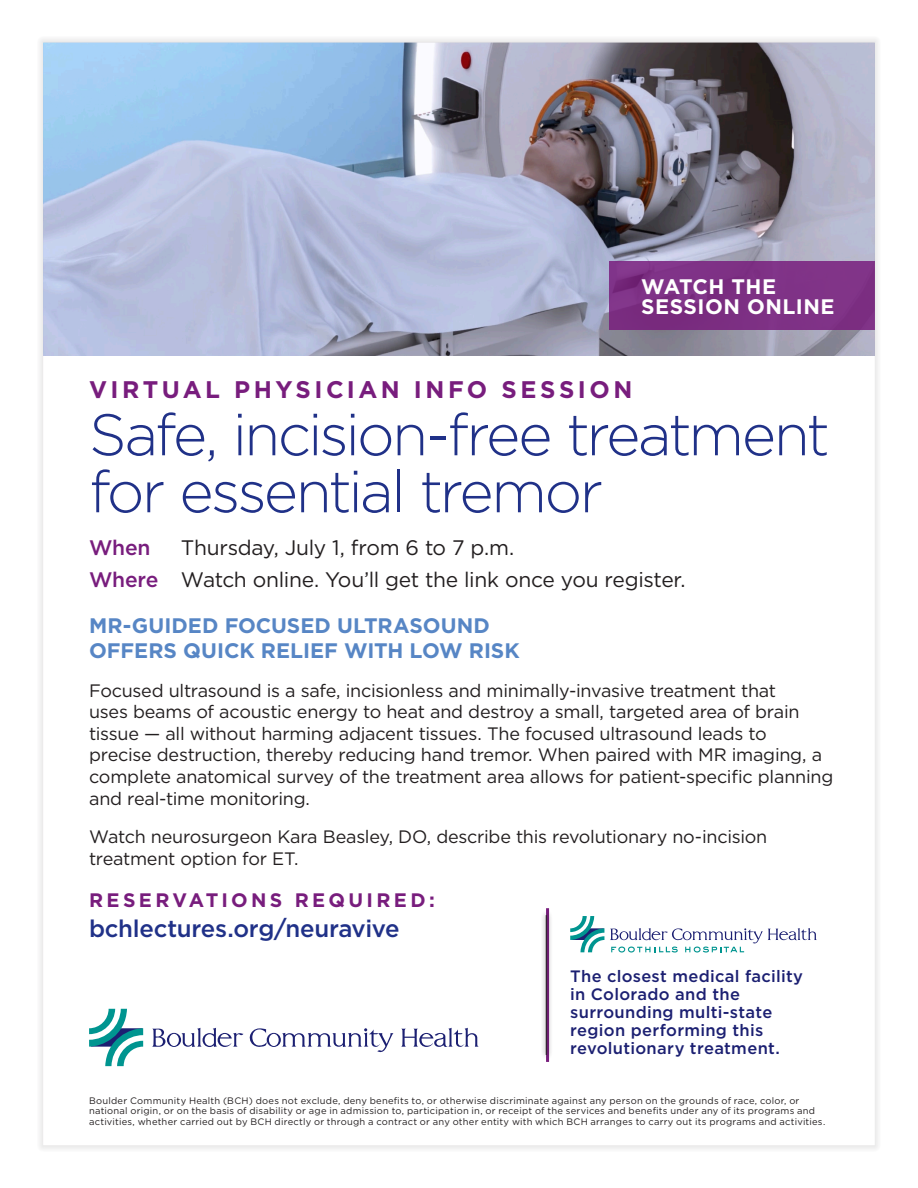
<style>
.page{position:relative;width:918px;height:1188px;background:#fff}
.page>*{position:absolute;margin:0;border:0;box-sizing:border-box;transform-origin:0 0}
.t1{font:300 58.5px/57px "Gotham";letter-spacing:-.05em;color:#203188}
.t2{font:700 24px "Gotham";letter-spacing:.145em;color:#781d7d}
.t3{font:500 24px "Gotham";letter-spacing:-.01em;color:#203188}
.t4{font:21px "Gotham";letter-spacing:-.015em;color:#231f20}
.t5{font:700 21px/25.2px "Gotham";color:#5786c5}
.t6{font:700 21px/19.5px "Gotham";letter-spacing:.025em;color:#fff}
.t7{font:500 21px "Gotham";color:#781d7d}
.t8{font:700 19.5px "Gotham";letter-spacing:.175em;color:#781d7d}
.t9{font:18px/21.6px "Gotham";letter-spacing:-.015em;color:#231f20}
.t10{font:500 16.5px/18px "Gotham";letter-spacing:.02em;color:#1c2072}
.Legal{font:9.3px/10.5px "Gotham";letter-spacing:.025em;color:#231f20}
.s1{font-weight:500;color:#781d7d}
</style>
<div class="page">
<div style="left:0;top:0;width:918px;height:1188px;background:#231f20;opacity:.2"></div>
<p class="t6" style="left:641px;top:277px;width:195px">WATCH THE<br>SESSION ONLINE</p>
<h3 class="t2" style="left:89px;top:374px;width:545px">VIRTUAL PHYSICIAN INFO SESSION</h3>
<p class="t1" style="left:89px;top:405px;width:742px">Safe, incision-free treatment for essential tremor</p>
<p class="t7" style="left:89px;top:534px;width:63px">When</p>
<p class="t4" style="left:181px;top:534px;width:335px">Thursday, July 1, from 6 to 7 p.m.</p>
<p class="t4" style="left:89px;top:566px;width:598px"><span class="s1">Where</span> Watch online. You’ll get the link once you register.</p>
<p class="t5" style="left:89px;top:613px;width:432px">MR-GUIDED FOCUSED ULTRASOUND<br>OFFERS QUICK RELIEF WITH LOW RISK</p>
<p class="t9" style="left:89px;top:679px;width:746px">Focused ultrasound is a safe, incisionless and minimally-invasive treatment that<br>uses beams of acoustic energy to heat and destroy a small, targeted area of brain tissue — all without harming adjacent tissues. The focused ultrasound leads to precise destruction, thereby reducing hand tremor. When paired with MR imaging, a complete anatomical survey of the treatment area allows for patient-specific planning and real-time monitoring.</p>
<p class="t9" style="left:89px;top:826px;width:680px">Watch neurosurgeon Kara Beasley, DO, describe this revolutionary no-incision treatment option for ET.</p>
<p class="t8" style="left:89px;top:887px;width:347px">RESERVATIONS REQUIRED:</p>
<p class="t3" style="left:89px;top:913px;width:312px">bchlectures.org/neuravive</p>
<p class="t10" style="left:570px;top:967px;width:234px">The closest medical facility in Colorado and the surrounding multi-state region performing this revolutionary treatment.</p>
<p class="Legal" style="left:89px;top:1095px;width:738px">Boulder Community Health (BCH) does not exclude, deny benefits to, or otherwise discriminate against any person on the grounds of race, color, or national origin, or on the basis of disability or age in admission to, participation in, or receipt of the services and benefits under any of its programs and activities, whether carried out by BCH directly or through a contract or any other entity with which BCH arranges to carry out its programs and activities.</p>
</div>
